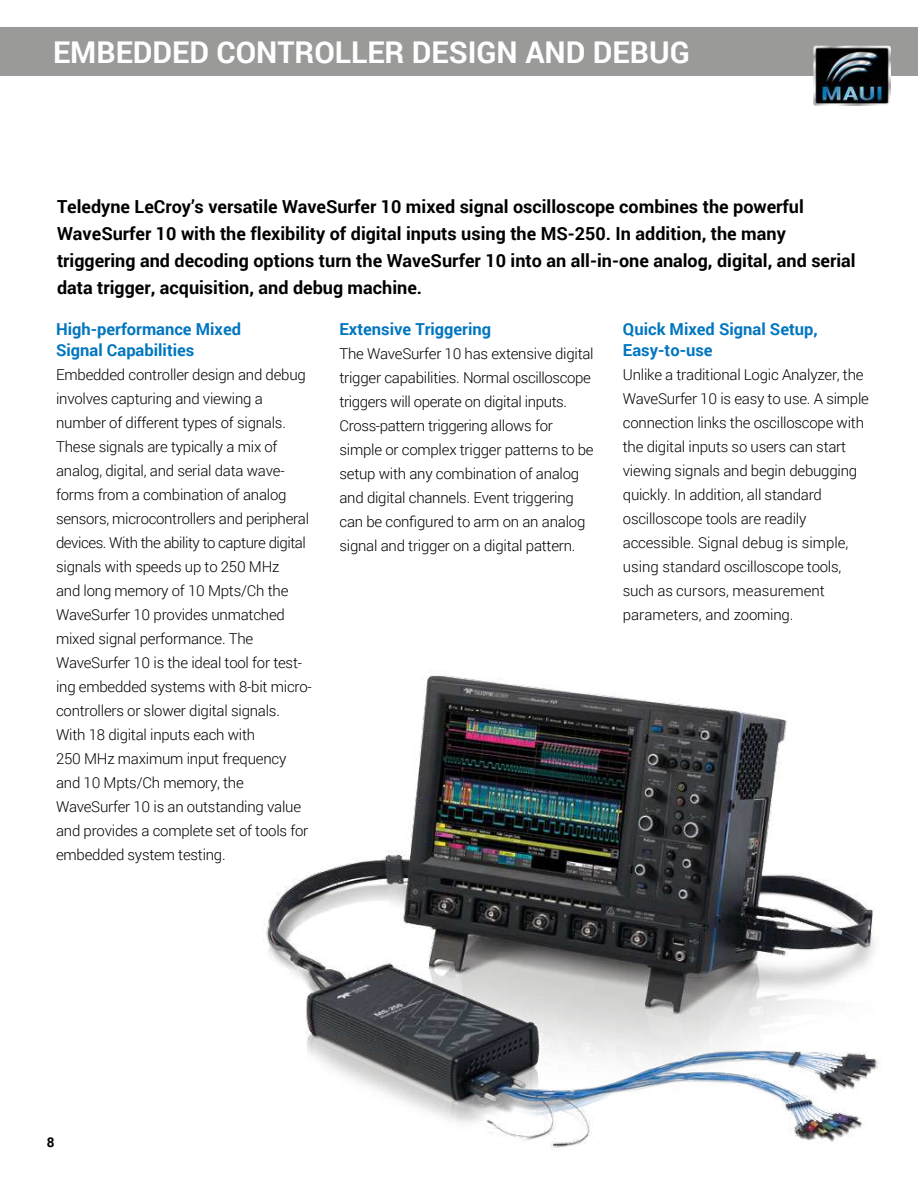
<style>
.page{position:relative;width:918px;height:1188px;background:#fff}
.page>*{position:absolute;margin:0;border:0;box-sizing:border-box;transform-origin:0 0}
.t1{font:700 30px "Roboto";color:#fff}
.t2{font:700 18px/27px "Roboto";color:#000}
.t3{font:700 16.5px/21px "Roboto";color:#0076c0}
.t4{font:300 15px/24px "Roboto";letter-spacing:-.015em;color:#000}
.t5{font:700 13.5px "Roboto";color:#000}
</style>
<div class="page">
<div style="left:0;top:27px;width:918px;height:49px;background:#9a9a99"></div>
<img style="left:813px;top:46px;width:78px;height:60px">
<img style="left:263px;top:675px;width:617px;height:475px">
<h1 class="t1" style="left:53px;top:40px;width:638px">EMBEDDED CONTROLLER DESIGN AND DEBUG</h1>
<p class="t2" style="left:57px;top:192px;width:800px">Teledyne LeCroy’s versatile WaveSurfer 10 mixed signal oscilloscope combines the powerful WaveSurfer 10 with the flexibility of digital inputs using the MS-250. In addition, the many triggering and decoding options turn the WaveSurfer 10 into an all-in-one analog, digital, and serial data trigger, acquisition, and debug machine.</p>
<p class="t3" style="left:56px;top:318px;width:187px">High-performance Mixed<br>Signal Capabilities</p>
<p class="t4" style="left:56px;top:364px;width:257px">Embedded controller design and debug involves capturing and viewing a number of different types of signals.<br>These signals are typically a mix of analog, digital, and serial data wave&shy;forms from a combination of analog sensors, microcontrollers and peripheral devices. With the ability to capture digital signals with speeds up to 250 MHz<br>and long memory of 10 Mpts/Ch the WaveSurfer 10 provides unmatched mixed signal performance. The WaveSurfer 10 is the ideal tool for test&shy;ing embedded systems with 8-bit micro&shy;controllers or slower digital signals.<br>With 18 digital inputs each with<br>250 MHz maximum input frequency and 10 Mpts/Ch memory, the WaveSurfer 10 is an outstanding value and provides a complete set of tools for embedded system testing.</p>
<p class="t3" style="left:339px;top:318px;width:153px">Extensive Triggering</p>
<p class="t4" style="left:339px;top:343px;width:256px">The WaveSurfer 10 has extensive digital trigger capabilities. Normal oscilloscope triggers will operate on digital inputs.<br>Cross-pattern triggering allows for simple or complex trigger patterns to be setup with any combination of analog and digital channels. Event triggering can be configured to arm on an analog signal and trigger on a digital pattern.</p>
<p class="t3" style="left:623px;top:318px;width:196px">Quick Mixed Signal Setup,<br>Easy-to-use</p>
<p class="t4" style="left:623px;top:364px;width:248px">Unlike a traditional Logic Analyzer, the WaveSurfer 10 is easy to use. A simple connection links the oscilloscope with the digital inputs so users can start viewing signals and begin debugging quickly. In addition, all standard oscilloscope tools are readily accessible. Signal debug is simple, using standard oscilloscope tools, such as cursors, measurement parameters, and zooming.</p>
<p class="t5" style="left:47px;top:1137px;width:9px">8</p>
</div>
